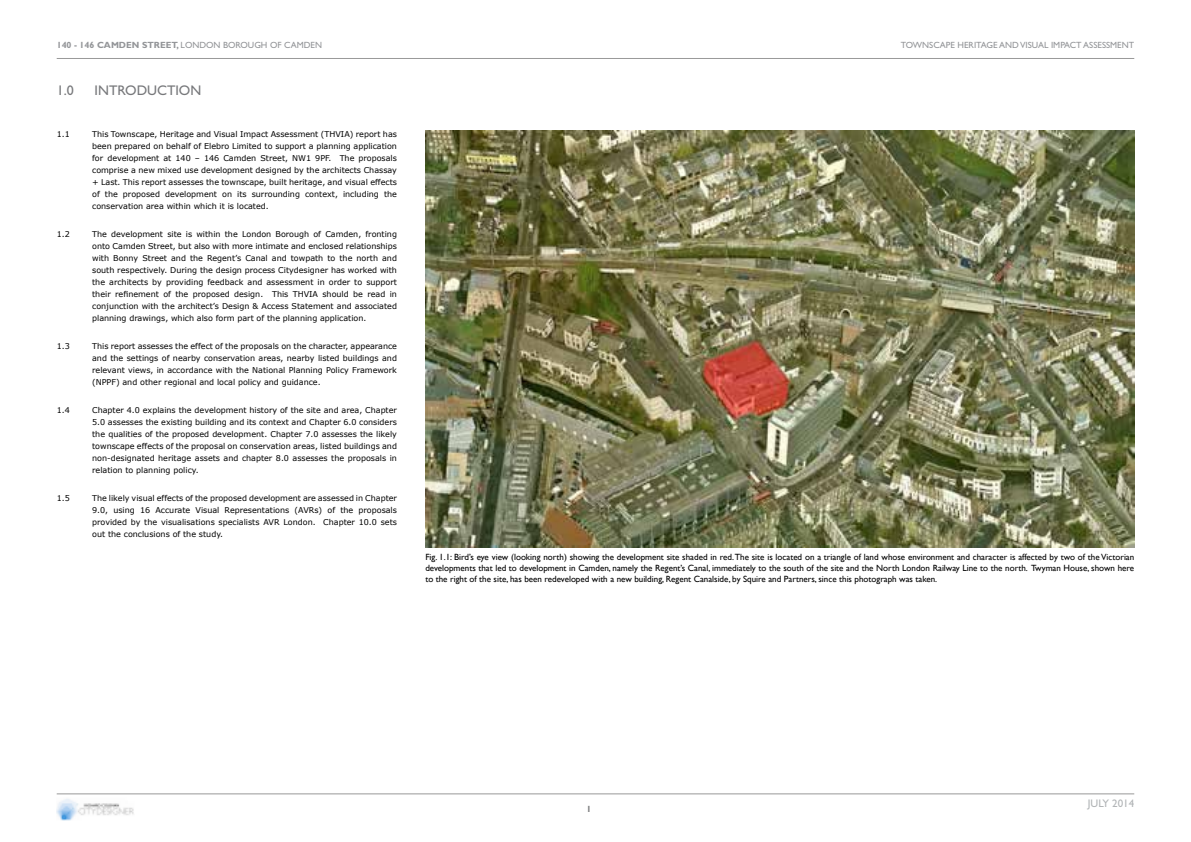
<style>
.page{position:relative;width:1191px;height:842px;background:#fff}
.page>*{position:absolute;margin:0;border:0;box-sizing:border-box;transform-origin:0 0}
.t1{font:14px "Gill Sans Std";color:#77787b}
.t2{font:11px "Gill Sans Std";color:#b1b4b6}
.t3{font:9px/10.8px "Gill Sans";color:#000;text-align:justify}
.t4{font:9px "Gill Sans Std";color:#939598}
.t5{font:700 9px "Gill Sans Std";color:#7b7c7e}
.t6{font:8px/12px "Verdana";color:#000;text-align:justify}
.s1{font-weight:700}
</style>
<div class="page">
<hr style="left:57px;top:58px;width:1077px;height:1px;background:#999">
<img style="left:57px;top:799px;width:77px;height:21px">
<hr style="left:57px;top:794px;width:1077px;height:1px;background:#999">
<img style="left:425px;top:131px;width:709px;height:416px">
<p class="t4" style="left:57px;top:40px;width:267px"><span class="s1">140 - 146 CAMDEN STREET,</span> LONDON BOROUGH OF CAMDEN</p>
<p class="t4" style="left:901px;top:40px;width:235px">TOWNSCAPE HERITAGE AND VISUAL IMPACT ASSESSMENT</p>
<h1 class="t1" style="left:57px;top:82px;width:19px">1.0</h1>
<h1 class="t1" style="left:95px;top:82px;width:108px">INTRODUCTION</h1>
<p class="t6" style="left:57px;top:128px;width:15px">1.1</p>
<p class="t6" style="left:92px;top:128px;width:306px">This Townscape, Heritage and Visual Impact Assessment (THVIA) report has been prepared on behalf of Elebro Limited to support a planning application for development at 140 – 146 Camden Street, NW1 9PF. The proposals comprise a new mixed use development designed by the architects Chassay + Last. This report assesses the townscape, built heritage, and visual effects of the proposed development on its surrounding context, including the conservation area within which it is located.</p>
<p class="t6" style="left:57px;top:228px;width:15px">1.2</p>
<p class="t6" style="left:92px;top:228px;width:306px">The development site is within the London Borough of Camden, fronting onto Camden Street, but also with more intimate and enclosed relationships with Bonny Street and the Regent’s Canal and towpath to the north and south respectively. During the design process Citydesigner has worked with the architects by providing feedback and assessment in order to support their refinement of the proposed design. This THVIA should be read in conjunction with the architect’s Design &amp; Access Statement and associated planning drawings, which also form part of the planning application.</p>
<p class="t6" style="left:57px;top:340px;width:15px">1.3</p>
<p class="t6" style="left:92px;top:340px;width:306px">This report assesses the effect of the proposals on the character, appearance and the settings of nearby conservation areas, nearby listed buildings and relevant views, in accordance with the National Planning Policy Framework (NPPF) and other regional and local policy and guidance.</p>
<p class="t6" style="left:57px;top:404px;width:15px">1.4</p>
<p class="t6" style="left:92px;top:404px;width:306px">Chapter 4.0 explains the development history of the site and area, Chapter 5.0 assesses the existing building and its context and Chapter 6.0 considers the qualities of the proposed development. Chapter 7.0 assesses the likely townscape effects of the proposal on conservation areas, listed buildings and non-designated heritage assets and chapter 8.0 assesses the proposals in relation to planning policy.</p>
<p class="t6" style="left:57px;top:492px;width:15px">1.5</p>
<p class="t6" style="left:92px;top:492px;width:306px">The likely visual effects of the proposed development are assessed in Chapter 9.0, using 16 Accurate Visual Representations (AVRs) of the proposals provided by the visualisations specialists AVR London. Chapter 10.0 sets out the conclusions of the study.</p>
<p class="t3" style="left:425px;top:552px;width:710px">Fig. 1.1: Bird’s eye view (looking north) showing the development site shaded in red. The site is located on a triangle of land whose environment and character is affected by two of the Victorian developments that led to development in Camden, namely the Regent’s Canal, immediately to the south of the site and the North London Railway Line to the north. Twyman House, shown here to the right of the site, has been redeveloped with a new building, Regent Canalside, by Squire and Partners, since this photograph was taken.</p>
<p class="t5" style="left:586px;top:804px;width:6px">1</p>
<h2 class="t2" style="left:1087px;top:797px;width:48px">JULY 2014</h2>
</div>
